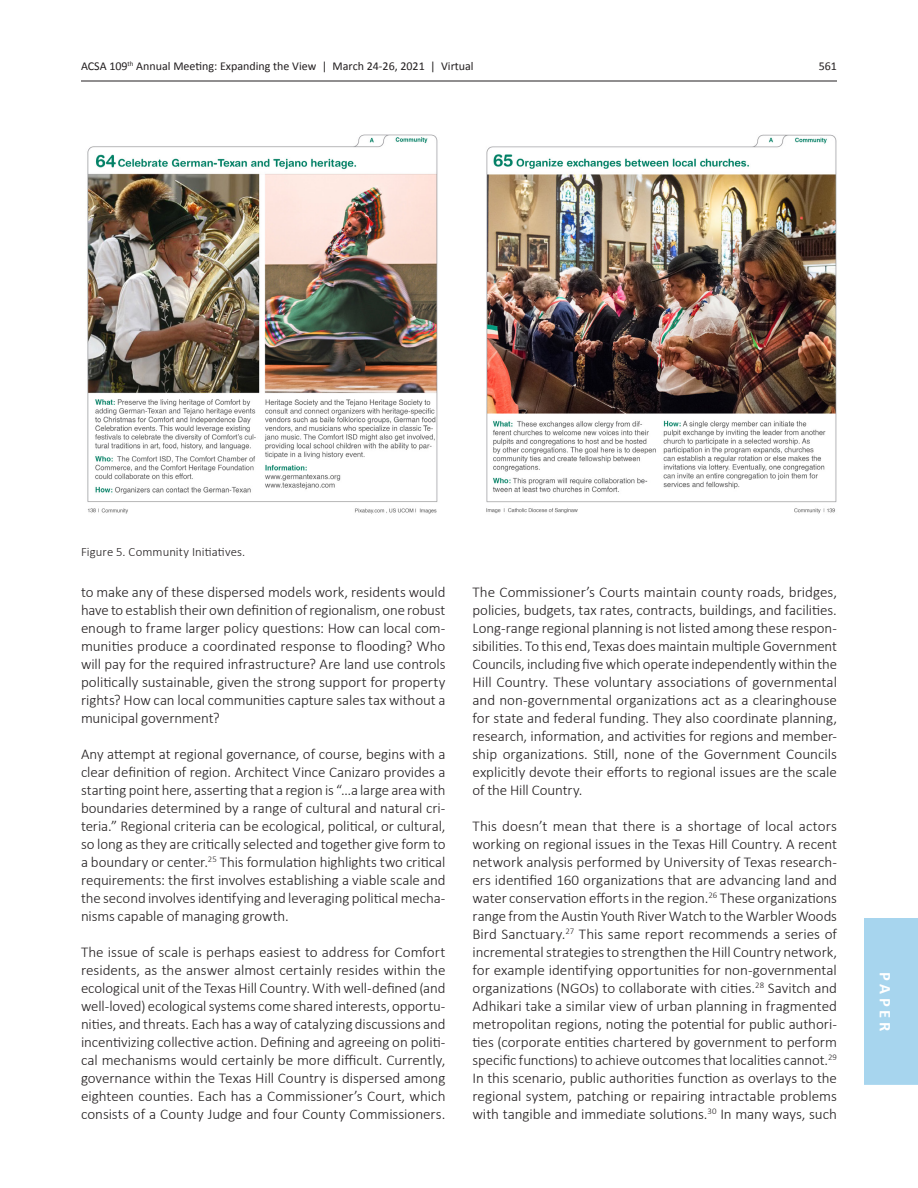
<style>
.page{position:relative;width:918px;height:1188px;background:#fff}
.page>*{position:absolute;margin:0;border:0;box-sizing:border-box;transform-origin:0 0}
.t1{font:700 16.5px "Calibri";letter-spacing:.235em;color:#fff}
._06_Main_Body_Text{font:300 15px/18px "Calibri";letter-spacing:-.005em;color:#231f20;text-align:justify}
._07_Caption_Text{font:300 12.75px "Calibri";letter-spacing:.01em;color:#231f20}
.t2{font:12px "Calibri";color:#231f20}
</style>
<div class="page">
<hr style="left:81px;top:81px;width:756px;height:1px;background:#231f20">
<div style="left:864px;top:918px;width:54px;height:167px;background:#a7d5ee"></div>
<img style="left:87px;top:134px;width:750px;height:380px">
<p class="t2" style="left:81px;top:58px;width:394px">ACSA 109<sup>th</sup> Annual Meeting: Expanding the View | March 24-26, 2021 | Virtual</p>
<p class="t2" style="left:819px;top:58px;width:20px">561</p>
<p class="_07_Caption_Text" style="left:81px;top:543px;width:166px">Figure 5. Community Initiatives.</p>
<p class="_06_Main_Body_Text" style="left:81px;top:582px;width:366px">to make any of these dispersed models work, residents would have to establish their own definition of regionalism, one robust enough to frame larger policy questions: How can local com&shy;munities produce a coordinated response to flooding? Who will pay for the required infrastructure? Are land use controls politically sustainable, given the strong support for property rights? How can local communities capture sales tax without a municipal government?</p>
<p class="_06_Main_Body_Text" style="left:81px;top:744px;width:366px">Any attempt at regional governance, of course, begins with a clear definition of region. Architect Vince Canizaro provides a starting point here, asserting that a region is “…a large area with boundaries determined by a range of cultural and natural cri&shy;teria.” Regional criteria can be ecological, political, or cultural, so long as they are critically selected and together give form to a boundary or center.<sup>25</sup> This formulation highlights two critical requirements: the first involves establishing a viable scale and the second involves identifying and leveraging political mecha&shy;nisms capable of managing growth.</p>
<p class="_06_Main_Body_Text" style="left:81px;top:942px;width:366px">The issue of scale is perhaps easiest to address for Comfort residents, as the answer almost certainly resides within the ecological unit of the Texas Hill Country. With well-defined (and well-loved) ecological systems come shared interests, opportu&shy;nities, and threats. Each has a way of catalyzing discussions and incentivizing collective action. Defining and agreeing on politi&shy;cal mechanisms would certainly be more difficult. Currently, governance within the Texas Hill Country is dispersed among eighteen counties. Each has a Commissioner’s Court, which consists of a County Judge and four County Commissioners.</p>
<p class="_06_Main_Body_Text" style="left:472px;top:582px;width:366px">The Commissioner’s Courts maintain county roads, bridges, policies, budgets, tax rates, contracts, buildings, and facilities.<br>Long-range regional planning is not listed among these respon&shy;sibilities. To this end, Texas does maintain multiple Government Councils, including five which operate independently within the Hill Country. These voluntary associations of governmental and non-governmental organizations act as a clearinghouse for state and federal funding. They also coordinate planning, research, information, and activities for regions and member&shy;ship organizations. Still, none of the Government Councils explicitly devote their efforts to regional issues are the scale of the Hill Country.</p>
<p class="_06_Main_Body_Text" style="left:472px;top:816px;width:366px">This doesn’t mean that there is a shortage of local actors working on regional issues in the Texas Hill Country. A recent network analysis performed by University of Texas research&shy;ers identified 160 organizations that are advancing land and water conservation efforts in the region.<sup>26</sup> These organizations range from the Austin Youth River Watch to the Warbler Woods Bird Sanctuary.<sup>27</sup> This same report recommends a series of incremental strategies to strengthen the Hill Country network, for example identifying opportunities for non-governmental organizations (NGOs) to collaborate with cities.<sup>28</sup> Savitch and Adhikari take a similar view of urban planning in fragmented metropolitan regions, noting the potential for public authori&shy;ties (corporate entities chartered by government to perform specific functions) to achieve outcomes that localities cannot.<sup>29<br></sup>In this scenario, public authorities function as overlays to the regional system, patching or repairing intractable problems with tangible and immediate solutions.<sup>30</sup> In many ways, such</p>
<p class="t1" style="left:896px;top:972px;width:61px;rotate:90deg">PAPER</p>
</div>
